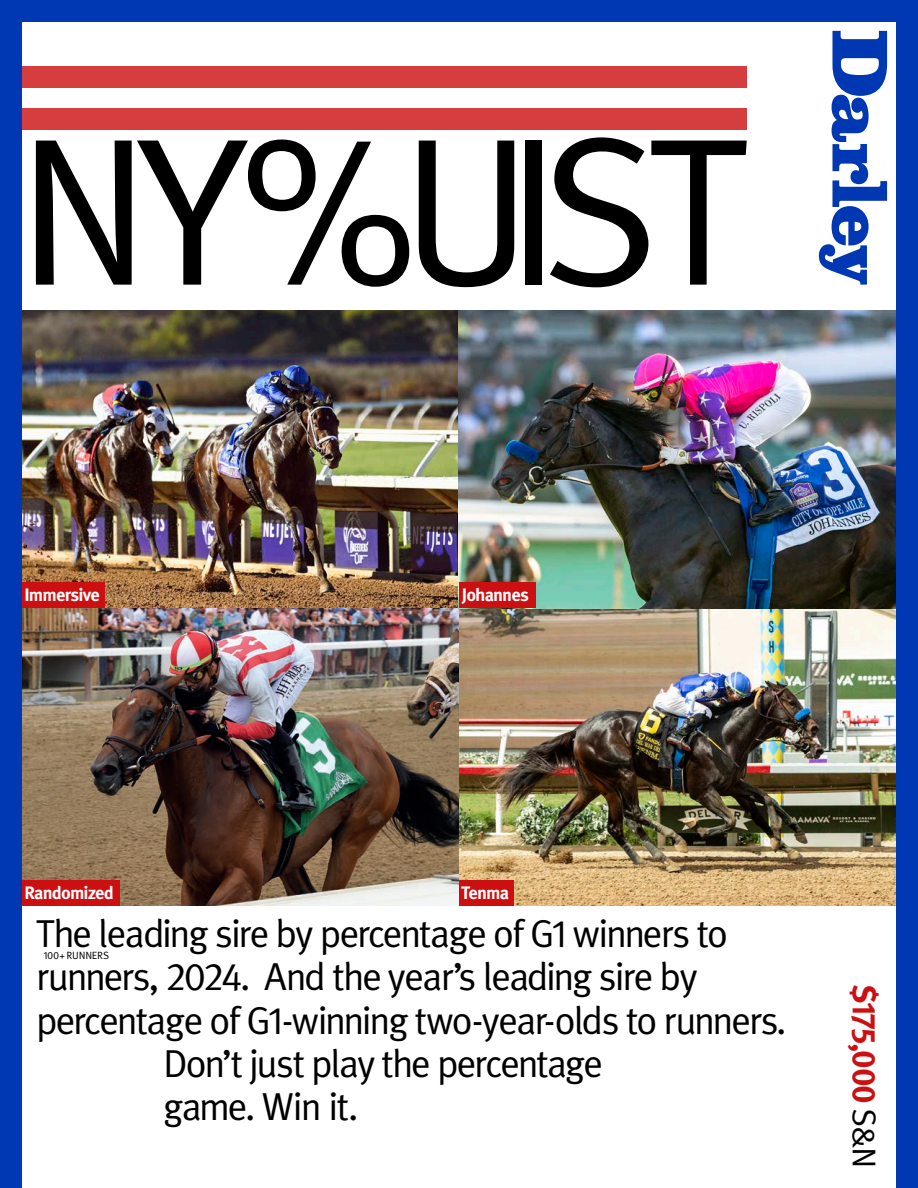
<style>
.page{position:relative;width:918px;height:1188px;background:#fff}
.page>*{position:absolute;margin:0;border:0;box-sizing:border-box;transform-origin:0 0}
.XMLDam{font:210px "Meta OT Norm";letter-spacing:-.09em;color:#000}
.XMLDam-2{font:39px/43.5px "Meta OT Norm";letter-spacing:-.06em;color:#000}
.t1{font:700 33px "Meta OT";letter-spacing:-.05em;color:#cc1012}
.t2{font:700 18px "Meta OT";letter-spacing:-.05em;color:#fff}
.XMLDam-3{font:10.5px "Meta OT Norm";letter-spacing:-.015em;color:#000}
.s1{font-family:"Meta OT Norm";font-weight:400;color:#000}
</style>
<div class="page">
<img style="left:21px;top:310px;width:876px;height:298px">
<div style="left:21px;top:583px;width:83px;height:25px;background:#cc1012"></div>
<img style="left:21px;top:608px;width:876px;height:298px">
<div style="left:459px;top:880px;width:54px;height:26px;background:#cc1012"></div>
<svg style="left:819px;top:31px;width:68px;height:254px"></svg>
<div style="left:0;top:0;width:918px;height:21px;background:#0037b2"></div>
<div style="left:0;top:108px;width:747px;height:22px;background:#d63d3f"></div>
<div style="left:0;top:66px;width:747px;height:21px;background:#d63d3f"></div>
<div style="left:21px;top:880px;width:99px;height:26px;background:#cc1012"></div>
<div style="left:459px;top:583px;width:77px;height:25px;background:#cc1012"></div>
<div style="left:897px;top:0;width:21px;height:1188px;background:#0037b2"></div>
<div style="left:0;top:0;width:21px;height:1188px;background:#0037b2"></div>
<p class="XMLDam" style="left:16px;top:90px;width:729px">NY%UIST</p>
<p class="t2" style="left:24px;top:584px;width:77px">Immersive</p>
<p class="t2" style="left:462px;top:584px;width:69px">Johannes</p>
<p class="t2" style="left:24px;top:882px;width:91px">Randomized</p>
<p class="t2" style="left:461px;top:882px;width:49px">Tenma</p>
<p class="XMLDam-2" style="left:36px;top:912px;width:753px">The leading sire by percentage of G1 winners to runners, 2024. And the year’s leading sire by percentage of G1-winning two-year-olds to runners.</p>
<p class="XMLDam-2" style="left:163px;top:1043px;width:442px">Don’t just play the percentage game. Win it.</p>
<p class="XMLDam-3" style="left:43px;top:949px;width:67px">100+ RUNNERS</p>
<p class="t1" style="left:884px;top:984px;width:185px;rotate:90deg">$175,000 <span class="s1">S&amp;N</span></p>
</div>
